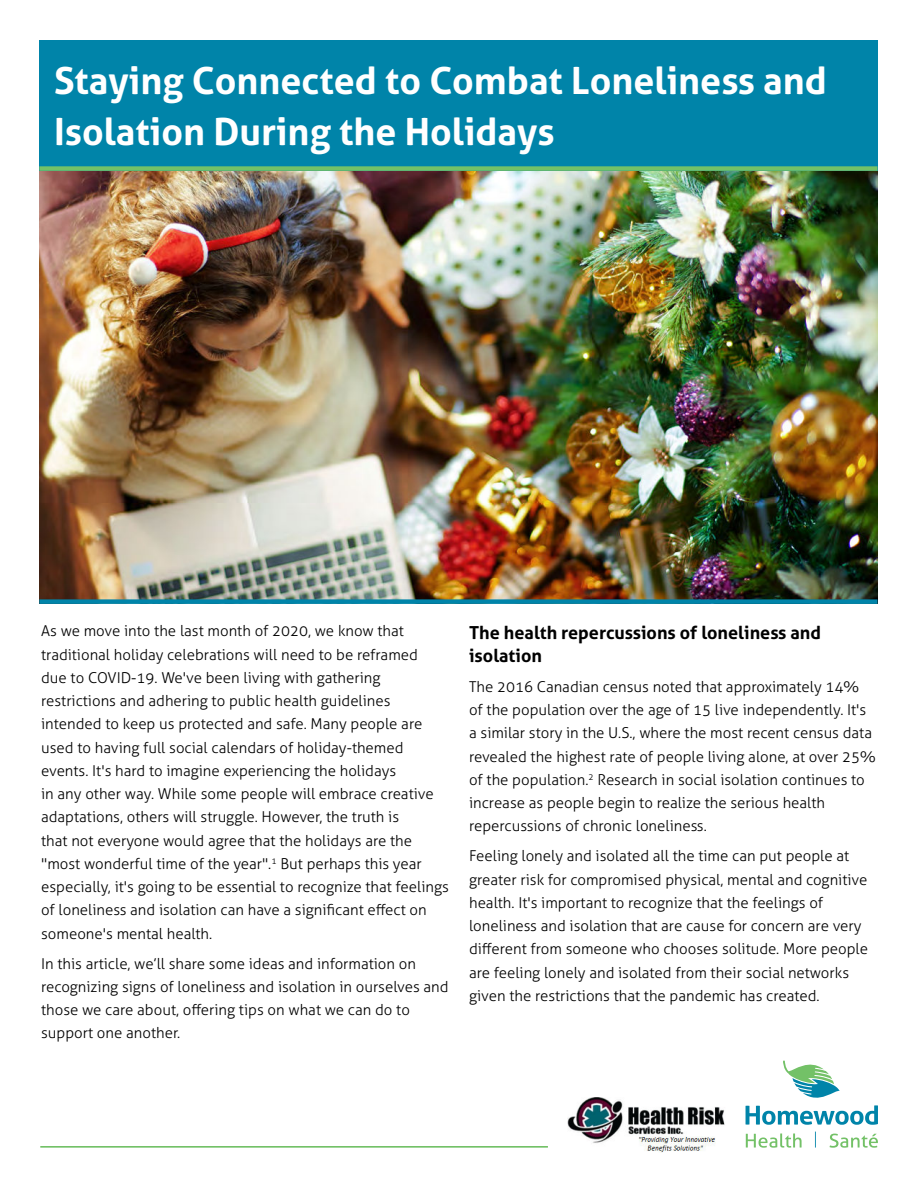
<style>
.page{position:relative;width:918px;height:1188px;background:#fff}
.page>*{position:absolute;margin:0;border:0;box-sizing:border-box;transform-origin:0 0}
.t1{font:700 37.5px/51px "Aller";color:#fff}
.t2{font:700 18px/23.2px "Aller";color:#000}
.t3{font:300 15px/23.2px "Aller";color:#000}
</style>
<div class="page">
<hr style="left:40px;top:1146px;width:508px;height:1px;background:#73c167">
<svg style="left:746px;top:1060px;width:132px;height:65px"></svg>
<svg style="left:746px;top:1133px;width:56px;height:15px"></svg>
<svg style="left:830px;top:1134px;width:48px;height:14px"></svg>
<svg style="left:815px;top:1132px;width:1px;height:16px"></svg>
<img style="left:39px;top:171px;width:838px;height:428px">
<div style="left:39px;top:40px;width:838px;height:131px;background:#0084a9"></div>
<div style="left:39px;top:599px;width:839px;height:5px;background:#0084a9"></div>
<div style="left:39px;top:166px;width:839px;height:5px;background:#73c167"></div>
<img style="left:568px;top:1098px;width:157px;height:54px">
<h1 class="t1" style="left:54px;top:59px;width:774px">Staying Connected to Combat Loneliness and<br>Isolation During the Holidays</h1>
<p class="t3" style="left:41px;top:621px;width:409px">As we move into the last month of 2020, we know that traditional holiday celebrations will need to be reframed<br>due to COVID-19. We've been living with gathering restrictions and adhering to public health guidelines intended to keep us protected and safe. Many people are used to having full social calendars of holiday-themed events. It's hard to imagine experiencing the holidays<br>in any other way. While some people will embrace creative adaptations, others will struggle. However, the truth is<br>that not everyone would agree that the holidays are the "most wonderful time of the year".<sup>1</sup> But perhaps this year especially, it's going to be essential to recognize that feelings of loneliness and isolation can have a significant effect on someone's mental health.</p>
<p class="t3" style="left:41px;top:953px;width:409px">In this article, we’ll share some ideas and information on recognizing signs of loneliness and isolation in ourselves and those we care about, offering tips on what we can do to support one another.</p>
<p class="t2" style="left:469px;top:623px;width:353px">The health repercussions of loneliness and isolation</p>
<p class="t3" style="left:469px;top:676px;width:408px">The 2016 Canadian census noted that approximately 14% of the population over the age of 15 live independently. It's a similar story in the U.S., where the most recent census data revealed the highest rate of people living alone, at over 25% of the population.<sup>2</sup> Research in social isolation continues to increase as people begin to realize the serious health repercussions of chronic loneliness.</p>
<p class="t3" style="left:469px;top:846px;width:400px">Feeling lonely and isolated all the time can put people at greater risk for compromised physical, mental and cognitive health. It's important to recognize that the feelings of loneliness and isolation that are cause for concern are very different from someone who chooses solitude. More people are feeling lonely and isolated from their social networks given the restrictions that the pandemic has created.</p>
</div>
